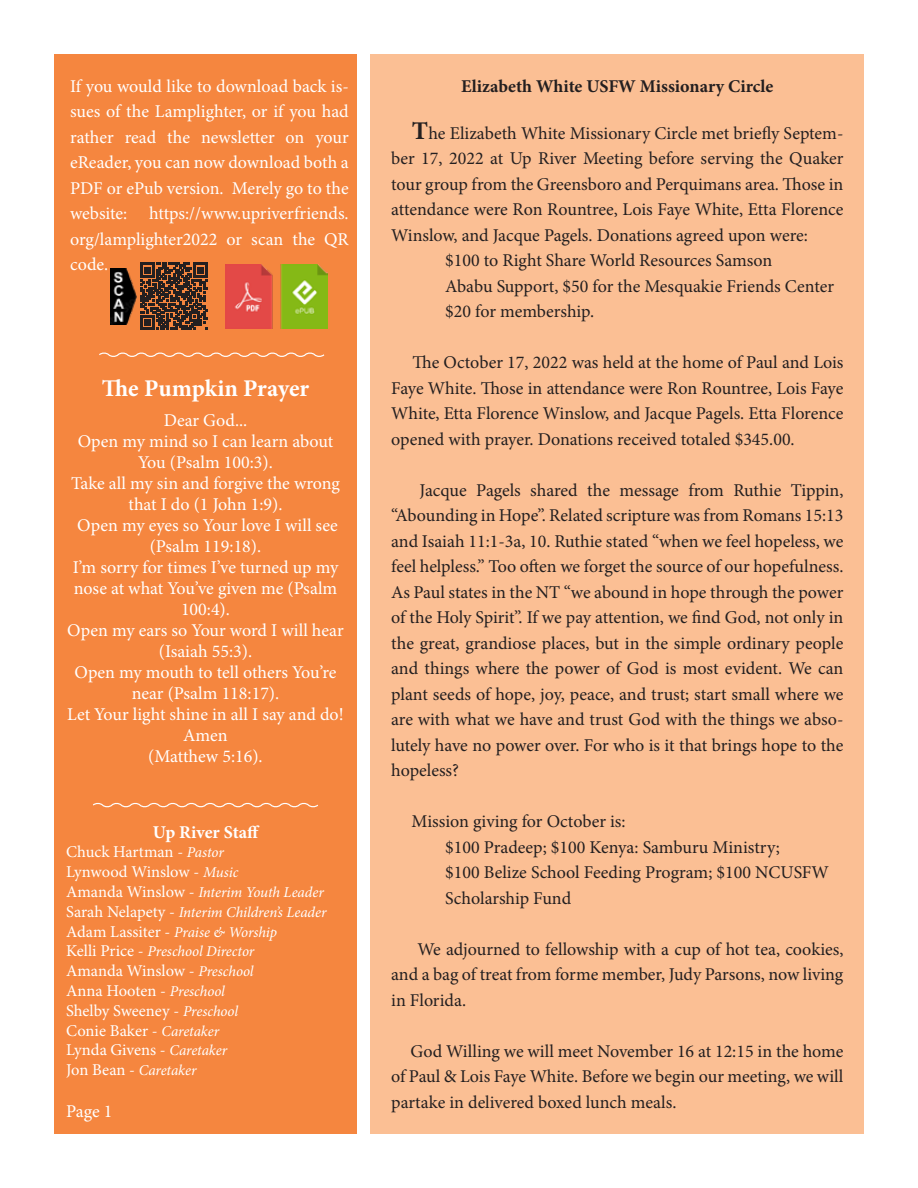
<style>
.page{position:relative;width:918px;height:1188px;background:#fff}
.page>*{position:absolute;margin:0;border:0;box-sizing:border-box;transform-origin:0 0}
.t1{font:700 24px "Minion Pro";letter-spacing:-.005em;color:#fff}
.t2{font:18px/25.5px "Minion Pro";letter-spacing:-.005em;color:#231f20;text-align:justify}
.t3{font:18px/21px "Minion Pro";color:#fff;text-align:center}
.t4{font:700 18px "Minion Pro";color:#231f20}
.t5{font:700 18px "Minion Pro";letter-spacing:-.005em;color:#fff}
.t6{font:16.5px "Minion Pro";letter-spacing:-.005em;color:#fff}
.t7{font:italic 15px "Minion Pro";letter-spacing:-.01em;color:#fff}
.s1{font-weight:700;font-size:25.5px}
.s2{font-style:italic;font-size:15px}
.s3{font-style:normal;font-size:16.5px}
</style>
<div class="page">
<div style="left:54px;top:54px;width:303px;height:1080px;background:#f5863f"></div>
<div style="left:371px;top:54px;width:493px;height:1080px;background:#fbbf94"></div>
<svg style="left:99px;top:352px;width:226px;height:5px"></svg>
<svg style="left:93px;top:802px;width:225px;height:6px"></svg>
<img style="left:225px;top:264px;width:103px;height:65px">
<svg style="left:141px;top:263px;width:66px;height:67px"></svg>
<img style="left:111px;top:268px;width:26px;height:57px">
<p class="t3" style="left:70px;top:73px;width:280px;line-height:25.5px;text-align:justify">If you would like to download back is&shy;sues of the Lamplighter, or if you had rather read the newsletter on your eReader, you can now download both a PDF or ePub version. Merely go to the website: https://www.upriverfriends. org/lamplighter2022 or scan the QR code.</p>
<p class="t4" style="left:461px;top:73px;width:314px">Elizabeth White USFW Missionary Circle</p>
<p class="t2" style="left:391px;top:120px;width:454px;text-indent:21px"><span class="s1">T</span>he Elizabeth White Missionary Circle met briefly Septem&shy;ber 17, 2022 at Up River Meeting before serving the Quaker tour group from the Greensboro and Perquimans area. Those in attendance were Ron Rountree, Lois Faye White, Etta Florence Winslow, and Jacque Pagels. Donations agreed upon were:</p>
<p class="t2" style="left:445px;top:248px;width:329px">$100 to Right Share World Resources Samson</p>
<p class="t2" style="left:445px;top:273px;width:390px">Ababu Support, $50 for the Mesquakie Friends Center</p>
<p class="t2" style="left:445px;top:299px;width:151px">$20 for membership.</p>
<p class="t2" style="left:391px;top:350px;width:454px;text-indent:21px">The October 17, 2022 was held at the home of Paul and Lois Faye White. Those in attendance were Ron Rountree, Lois Faye White, Etta Florence Winslow, and Jacque Pagels. Etta Florence opened with prayer. Donations received totaled $345.00.</p>
<p class="t2" style="left:391px;top:477px;width:454px;text-indent:28px">Jacque Pagels shared the message from Ruthie Tippin, “Abounding in Hope”. Related scripture was from Romans 15:13 and Isaiah 11:1-3a, 10. Ruthie stated “when we feel hopeless, we feel helpless.” Too often we forget the source of our hopefulness.<br>As Paul states in the NT “we abound in hope through the power of the Holy Spirit”. If we pay attention, we find God, not only in the great, grandiose places, but in the simple ordinary people and things where the power of God is most evident. We can plant seeds of hope, joy, peace, and trust; start small where we are with what we have and trust God with the things we abso&shy;lutely have no power over. For who is it that brings hope to the hopeless?</p>
<p class="t2" style="left:412px;top:809px;width:216px">Mission giving for October is:</p>
<p class="t2" style="left:445px;top:834px;width:336px">$100 Pradeep; $100 Kenya: Samburu Ministry;</p>
<p class="t2" style="left:445px;top:860px;width:385px">$100 Belize School Feeding Program; $100 NCUSFW</p>
<p class="t2" style="left:445px;top:885px;width:128px">Scholarship Fund</p>
<p class="t2" style="left:391px;top:936px;width:454px;text-indent:26px">We adjourned to fellowship with a cup of hot tea, cookies, and a bag of treat from forme member, Judy Parsons, now living in Florida.</p>
<p class="t2" style="left:391px;top:1038px;width:454px;text-indent:19px">God Willing we will meet November 16 at 12:15 in the home of Paul &amp; Lois Faye White. Before we begin our meeting, we will partake in delivered boxed lunch meals.</p>
<p class="t1" style="left:102px;top:372px;width:209px">The Pumpkin Prayer</p>
<p class="t3" style="left:164px;top:409px;width:85px">Dear God...</p>
<p class="t3" style="left:78px;top:430px;width:257px">Open my mind so I can learn about<br>You (Psalm 100:3).</p>
<p class="t3" style="left:71px;top:472px;width:270px">Take all my sin and forgive the wrong that I do (1 John 1:9).</p>
<p class="t3" style="left:77px;top:514px;width:262px">Open my eyes so Your love I will see (Psalm 119:18).</p>
<p class="t3" style="left:73px;top:556px;width:267px">I’m sorry for times I’ve turned up my nose at what You’ve given me (Psalm<br>100:4).</p>
<p class="t3" style="left:67px;top:619px;width:278px">Open my ears so Your word I will hear (Isaiah 55:3).</p>
<p class="t3" style="left:74px;top:661px;width:264px">Open my mouth to tell others You’re near (Psalm 118:17).</p>
<p class="t3" style="left:67px;top:703px;width:278px">Let Your light shine in all I say and do!<br>Amen</p>
<p class="t3" style="left:148px;top:745px;width:116px">(Matthew 5:16).</p>
<p class="t5" style="left:153px;top:819px;width:108px">Up River Staff</p>
<p class="t6" style="left:66px;top:841px;width:159px">Chuck Hartman - <span class="s2">Pastor</span></p>
<p class="t6" style="left:66px;top:861px;width:174px">Lynwood Winslow - <span class="s2">Music</span></p>
<p class="t7" style="left:66px;top:882px;width:259px"><span class="s3">Amanda Winslow -</span> Interim Youth Leader</p>
<p class="t7" style="left:66px;top:902px;width:262px"><span class="s3">Sarah Nelapety -</span> Interim Children’s Leader</p>
<p class="t7" style="left:66px;top:922px;width:212px"><span class="s3">Adam Lassiter -</span> Praise &amp; Worship</p>
<p class="t7" style="left:66px;top:941px;width:190px"><span class="s3">Kelli Price -</span> Preschool Director</p>
<p class="t6" style="left:66px;top:960px;width:189px">Amanda Winslow - <span class="s2">Preschool</span></p>
<p class="t6" style="left:66px;top:980px;width:160px">Anna Hooten - <span class="s2">Preschool</span></p>
<p class="t6" style="left:66px;top:1000px;width:174px">Shelby Sweeney - <span class="s2">Preschool</span></p>
<p class="t6" style="left:66px;top:1019px;width:155px">Conie Baker - <span class="s2">Caretaker</span></p>
<p class="t6" style="left:66px;top:1039px;width:163px">Lynda Givens - <span class="s2">Caretaker</span></p>
<p class="t7" style="left:66px;top:1060px;width:132px"><span class="s3">Jon Bean -</span> Caretaker</p>
<p class="t3" style="left:66px;top:1101px;width:48px">Page 1</p>
</div>
